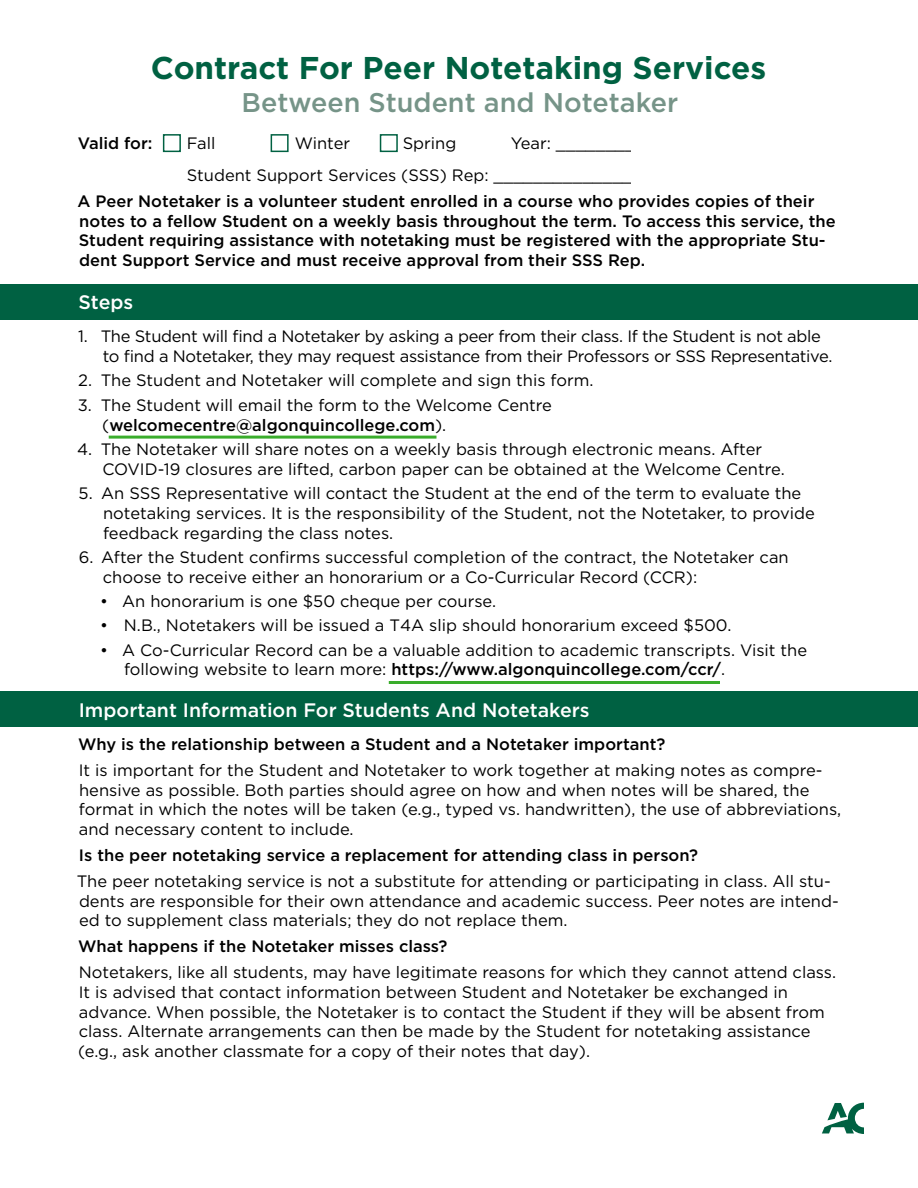
<style>
.page{position:relative;width:918px;height:1188px;background:#fff}
.page>*{position:absolute;margin:0;border:0;box-sizing:border-box;transform-origin:0 0}
.t1{font:700 31.5px "Gotham";color:#006142}
.t2{font:500 27px "Gotham";color:#769488}
.t3{font:500 19.5px "Gotham";color:#fff}
.t4{font:16.5px/19.8px "Gotham";color:#000}
.t5{font:500 16.5px/19.8px "Gotham";color:#000}
.t6{font:16.5px/19.8px "Gotham";letter-spacing:-.02em;color:#000}
.s1{font-weight:500}
</style>
<div class="page">
<div style="left:0;top:691px;width:918px;height:36px;background:#006142"></div>
<div style="left:0;top:284px;width:918px;height:36px;background:#006142"></div>
<hr style="left:389px;top:681px;width:331px;height:3px;background:#3aad2c">
<hr style="left:109px;top:436px;width:328px;height:3px;background:#3aad2c">
<svg style="left:822px;top:1103px;width:42px;height:31px"></svg>
<div style="left:163px;top:134px;width:18px;height:18px;border:2px solid #006142"></div>
<div style="left:271px;top:134px;width:18px;height:18px;border:2px solid #006142"></div>
<div style="left:380px;top:134px;width:18px;height:18px;border:2px solid #006142"></div>
<h1 class="t1" style="left:151px;top:47px;width:617px">Contract For Peer Notetaking Services</h1>
<h2 class="t2" style="left:242px;top:84px;width:438px">Between Student and Notetaker</h2>
<p class="t5" style="left:78px;top:133px;width:76px">Valid for:</p>
<p class="t4" style="left:187px;top:133px;width:30px">Fall</p>
<p class="t4" style="left:295px;top:133px;width:57px">Winter</p>
<p class="t4" style="left:403px;top:133px;width:55px">Spring</p>
<p class="t4" style="left:187px;top:127px;width:450px;line-height:31.5px;text-align:right">Year: ________<br>Student Support Services (SSS) Rep: ______________</p>
<p class="t5" style="left:78px;top:191px;width:760px">A Peer Notetaker is a volunteer student enrolled in a course who provides copies of their notes to a fellow Student on a weekly basis throughout the term. To access this service, the Student requiring assistance with notetaking must be registered with the appropriate Stu&shy;dent Support Service and must receive approval from their SSS Rep.</p>
<p class="t3" style="left:79px;top:289px;width:56px">Steps</p>
<p class="t6" style="left:103px;top:326px;width:731px;text-indent:-25px">1. The Student will find a Notetaker by asking a peer from their class. If the Student is not able to find a Notetaker, they may request assistance from their Professors or SSS Representative.</p>
<p class="t4" style="left:78px;top:370px;width:517px">2. The Student and Notetaker will complete and sign this form.</p>
<p class="t4" style="left:102px;top:395px;width:451px;text-indent:-24px">3. The Student will email the form to the Welcome Centre (<span class="s1">welcomecentre@algonquincollege.com</span>).</p>
<p class="t4" style="left:102px;top:439px;width:684px;text-indent:-25px">4. The Notetaker will share notes on a weekly basis through electronic means. After<br>COVID-19 closures are lifted, carbon paper can be obtained at the Welcome Centre.</p>
<p class="t4" style="left:103px;top:483px;width:713px;text-indent:-24px">5. An SSS Representative will contact the Student at the end of the term to evaluate the notetaking services. It is the responsibility of the Student, not the Notetaker, to provide feedback regarding the class notes.</p>
<p class="t4" style="left:103px;top:547px;width:687px;text-indent:-24px">6. After the Student confirms successful completion of the contract, the Notetaker can choose to receive either an honorarium or a Co-Curricular Record (CCR):</p>
<p class="t4" style="left:100px;top:591px;width:397px">• An honorarium is one $50 cheque per course.</p>
<p class="t4" style="left:100px;top:615px;width:633px">• N.B., Notetakers will be issued a T4A slip should honorarium exceed $500.</p>
<p class="t4" style="left:124px;top:639px;width:685px;text-indent:-24px">• A Co-Curricular Record can be a valuable addition to academic transcripts. Visit the following website to learn more: <span class="s1">https://www.algonquincollege.com/ccr/</span>.</p>
<p class="t3" style="left:79px;top:697px;width:512px">Important Information For Students And Notetakers</p>
<p class="t5" style="left:78px;top:734px;width:589px">Why is the relationship between a Student and a Notetaker important?</p>
<p class="t4" style="left:79px;top:760px;width:764px">It is important for the Student and Notetaker to work together at making notes as compre&shy;hensive as possible. Both parties should agree on how and when notes will be shared, the format in which the notes will be taken (e.g., typed vs. handwritten), the use of abbreviations, and necessary content to include.</p>
<p class="t5" style="left:79px;top:845px;width:621px">Is the peer notetaking service a replacement for attending class in person?</p>
<p class="t4" style="left:77px;top:871px;width:763px">The peer notetaking service is not a substitute for attending or participating in class. All stu&shy;dents are responsible for their own attendance and academic success. Peer notes are intend&shy;ed to supplement class materials; they do not replace them.</p>
<p class="t5" style="left:78px;top:936px;width:371px">What happens if the Notetaker misses class?</p>
<p class="t4" style="left:78px;top:962px;width:760px">Notetakers, like all students, may have legitimate reasons for which they cannot attend class.<br>It is advised that contact information between Student and Notetaker be exchanged in advance. When possible, the Notetaker is to contact the Student if they will be absent from class. Alternate arrangements can then be made by the Student for notetaking assistance (e.g., ask another classmate for a copy of their notes that day).</p>
</div>
